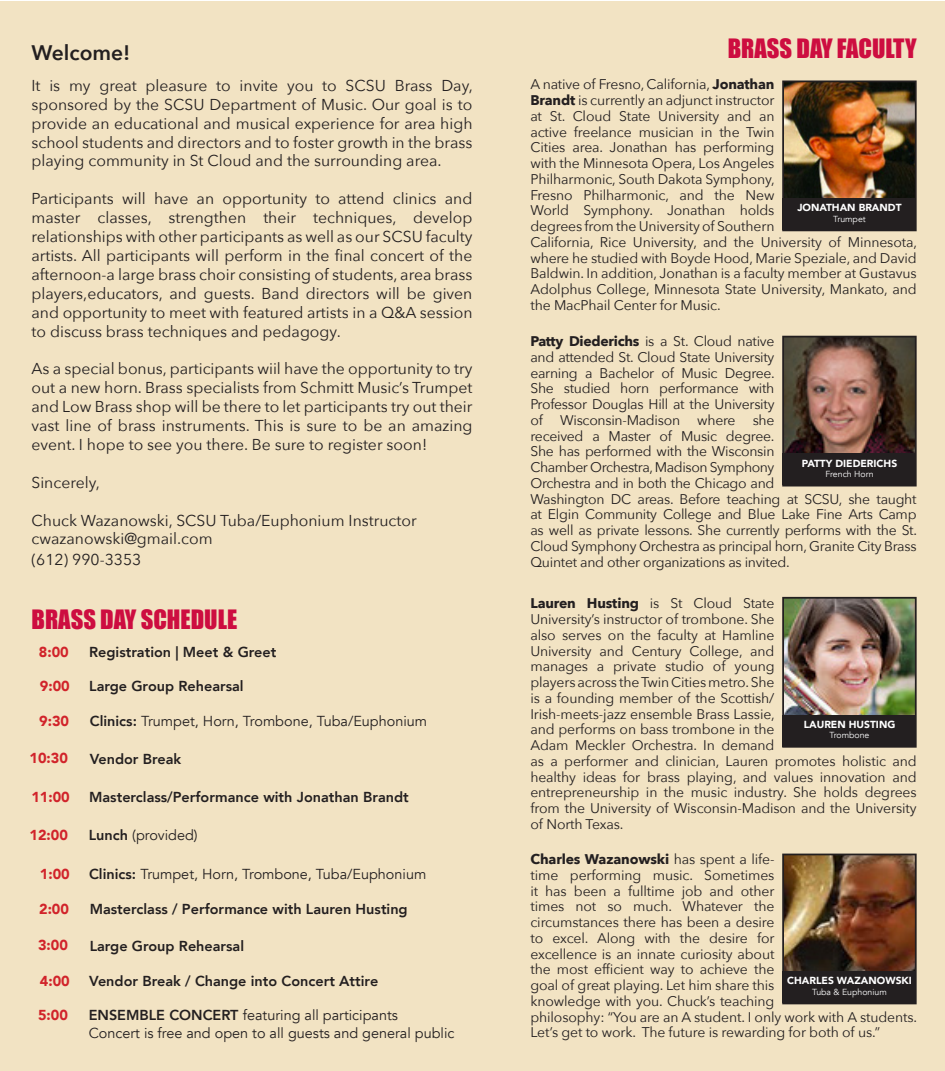
<style>
.page{position:relative;width:945px;height:1071px;background:#fff}
.page>*{position:absolute;margin:0;border:0;box-sizing:border-box;transform-origin:0 0}
.t1{font:24.5px "Impact";color:#cd0d40}
.t2{font:600 21px "Avenir Next";color:#231f20}
.t3{font:15.75px/18.9px "Avenir Next";color:#231f20;text-align:justify}
.t4{font:14.35px "Avenir";color:#231f20}
.t5{font:800 14.35px "Avenir";color:#231f20}
.t6{font:900 14.35px "Avenir";color:#d1232a}
.t7{font:14px/15.8px "Avenir Next";letter-spacing:-.01em;color:#231f20}
.t8{font:900 10.33px "Avenir";color:#fff}
.t9{font:8.75px "Avenir";color:#fff}
.s1{font-weight:800}
.s2{font-weight:700}
</style>
<div class="page">
<div style="left:0;top:1px;width:945px;height:1070px;background:#f2e3c3"></div>
<img style="left:785px;top:84px;width:129px;height:114px">
<div style="left:782px;top:81px;width:135px;height:150px;border:2px solid #231f20"></div>
<div style="left:782px;top:198px;width:134px;height:32px;background:#231f20"></div>
<img style="left:785px;top:857px;width:129px;height:114px">
<div style="left:782px;top:854px;width:135px;height:150px;border:2px solid #231f20"></div>
<div style="left:782px;top:971px;width:134px;height:32px;background:#231f20"></div>
<img style="left:785px;top:339px;width:129px;height:115px">
<div style="left:782px;top:336px;width:135px;height:151px;border:2px solid #231f20"></div>
<div style="left:782px;top:454px;width:134px;height:31px;background:#231f20"></div>
<img style="left:785px;top:600px;width:129px;height:115px">
<div style="left:782px;top:597px;width:135px;height:151px;border:2px solid #231f20"></div>
<div style="left:782px;top:715px;width:134px;height:31px;background:#231f20"></div>
<p class="t2" style="left:32px;top:34px;width:100px">Welcome!</p>
<p class="t3" style="left:32px;top:75px;width:443px">It is my great pleasure to invite you to SCSU Brass Day, sponsored by the SCSU Department of Music. Our goal is to provide an educational and musical experience for area high school students and directors and to foster growth in the brass playing community in St Cloud and the surrounding area.</p>
<p class="t3" style="left:32px;top:189px;width:443px">Participants will have an opportunity to attend clinics and master classes, strengthen their techniques, develop relationships with other participants as well as our SCSU faculty artists. All participants will perform in the final concert of the afternoon-a large brass choir consisting of students, area brass players,educators, and guests. Band directors will be given and opportunity to meet with featured artists in a Q&amp;A session to discuss brass techniques and pedagogy.</p>
<p class="t3" style="left:32px;top:359px;width:443px">As a special bonus, participants wiil have the opportunity to try out a new horn. Brass specialists from Schmitt Music’s Trumpet and Low Brass shop will be there to let participants try out their vast line of brass instruments. This is sure to be an amazing event. I hope to see you there. Be sure to register soon!</p>
<p class="t3" style="left:32px;top:472px;width:70px">Sincerely,</p>
<p class="t3" style="left:32px;top:510px;width:387px">Chuck Wazanowski, SCSU Tuba/Euphonium Instructor</p>
<p class="t3" style="left:32px;top:529px;width:183px">cwazanowski@gmail.com</p>
<p class="t3" style="left:32px;top:550px;width:111px">(612) 990-3353</p>
<p class="t1" style="left:32px;top:601px;width:207px">BRASS DAY SCHEDULE</p>
<p class="t6" style="left:39px;top:639px;width:31px">8:00</p>
<p class="t5" style="left:89px;top:640px;width:189px">Registration | Meet &amp; Greet</p>
<p class="t6" style="left:40px;top:673px;width:31px">9:00</p>
<p class="t5" style="left:89px;top:675px;width:156px">Large Group Rehearsal</p>
<p class="t6" style="left:39px;top:709px;width:31px">9:30</p>
<p class="t4" style="left:90px;top:713px;width:339px"><span class="s1">Clinics:</span> Trumpet, Horn, Trombone, Tuba/Euphonium</p>
<p class="t6" style="left:30px;top:746px;width:40px">10:30</p>
<p class="t5" style="left:90px;top:748px;width:93px">Vendor Break</p>
<p class="t6" style="left:31px;top:785px;width:40px">11:00</p>
<p class="t5" style="left:89px;top:786px;width:321px">Masterclass/Performance with Jonathan Brandt</p>
<p class="t6" style="left:30px;top:822px;width:40px">12:00</p>
<p class="t4" style="left:89px;top:826px;width:111px"><span class="s1">Lunch</span> (provided)</p>
<p class="t6" style="left:40px;top:861px;width:31px">1:00</p>
<p class="t4" style="left:89px;top:865px;width:339px"><span class="s1">Clinics:</span> Trumpet, Horn, Trombone, Tuba/Euphonium</p>
<p class="t6" style="left:39px;top:897px;width:31px">2:00</p>
<p class="t5" style="left:90px;top:898px;width:319px">Masterclass / Performance with Lauren Husting</p>
<p class="t6" style="left:38px;top:933px;width:31px">3:00</p>
<p class="t5" style="left:90px;top:935px;width:156px">Large Group Rehearsal</p>
<p class="t6" style="left:40px;top:969px;width:31px">4:00</p>
<p class="t5" style="left:89px;top:970px;width:291px">Vendor Break / Change into Concert Attire</p>
<p class="t6" style="left:38px;top:1003px;width:31px">5:00</p>
<p class="t4" style="left:89px;top:1007px;width:311px"><span class="s1">ENSEMBLE CONCERT</span> featuring all participants</p>
<p class="t4" style="left:89px;top:1024px;width:367px">Concert is free and open to all guests and general public</p>
<p class="t1" style="left:728px;top:29px;width:190px">BRASS DAY FACULTY</p>
<p class="t7" style="left:530px;top:76px;width:388px">A native of Fresno, California, <span class="s2">Jonathan<br>Brandt</span> is currently an adjunct instructor<br>at St. Cloud State University and an<br>active freelance musician in the Twin<br>Cities area. Jonathan has performing<br>with the Minnesota Opera, Los Angeles<br>Philharmonic, South Dakota Symphony,<br>Fresno Philharmonic, and the New<br>World Symphony. Jonathan holds<br>degrees from the University of Southern<br>California, Rice University, and the University of Minnesota, where he studied with Boyde Hood, Marie Speziale, and David Baldwin. In addition, Jonathan is a faculty member at Gustavus Adolphus College, Minnesota State University, Mankato, and the MacPhail Center for Music.</p>
<p class="t8" style="left:797px;top:199px;width:106px">JONATHAN BRANDT</p>
<p class="t9" style="left:833px;top:214px;width:34px">Trumpet</p>
<p class="t7" style="left:530px;top:333px;width:388px"><span class="s2">Patty Diederichs</span> is a St. Cloud native<br>and attended St. Cloud State University<br>earning a Bachelor of Music Degree.<br>She studied horn performance with<br>Professor Douglas Hill at the University<br>of Wisconsin-Madison where she<br>received a Master of Music degree.<br>She has performed with the Wisconsin<br>Chamber Orchestra, Madison Symphony<br>Orchestra and in both the Chicago and<br>Washington DC areas. Before teaching at SCSU, she taught at Elgin Community College and Blue Lake Fine Arts Camp as well as private lessons. She currently performs with the St.<br>Cloud Symphony Orchestra as principal horn, Granite City Brass Quintet and other organizations as invited.</p>
<p class="t8" style="left:802px;top:454px;width:97px">PATTY DIEDERICHS</p>
<p class="t9" style="left:825px;top:469px;width:50px">French Horn</p>
<p class="t7" style="left:530px;top:595px;width:388px"><span class="s2">Lauren Husting</span> is St Cloud State<br>University’s instructor of trombone. She<br>also serves on the faculty at Hamline<br>University and Century College, and<br>manages a private studio of young<br>players across the Twin Cities metro. She<br>is a founding member of the Scottish/<br>Irish-meets-jazz ensemble Brass Lassie,<br>and performs on bass trombone in the<br>Adam Meckler Orchestra. In demand<br>as a performer and clinician, Lauren promotes holistic and healthy ideas for brass playing, and values innovation and entrepreneurship in the music industry. She holds degrees from the University of Wisconsin-Madison and the University of North Texas.</p>
<p class="t7" style="left:530px;top:851px;width:388px"><span class="s2">Charles Wazanowski</span> has spent a life-<br>time performing music. Sometimes<br>it has been a fulltime job and other<br>times not so much. Whatever the<br>circumstances there has been a desire<br>to excel. Along with the desire for<br>excellence is an innate curiosity about<br>the most efficient way to achieve the<br>goal of great playing. Let him share this<br>knowledge with you. Chuck’s teaching<br>philosophy: “You are an A student. I only work with A students.<br>Let’s get to work. The future is rewarding for both of us.”</p>
<p class="t8" style="left:804px;top:715px;width:93px">LAUREN HUSTING</p>
<p class="t9" style="left:830px;top:730px;width:41px">Trombone</p>
<p class="t8" style="left:787px;top:972px;width:126px">CHARLES WAZANOWSKI</p>
<p class="t9" style="left:812px;top:987px;width:76px">Tuba &amp; Euphonium</p>
</div>
